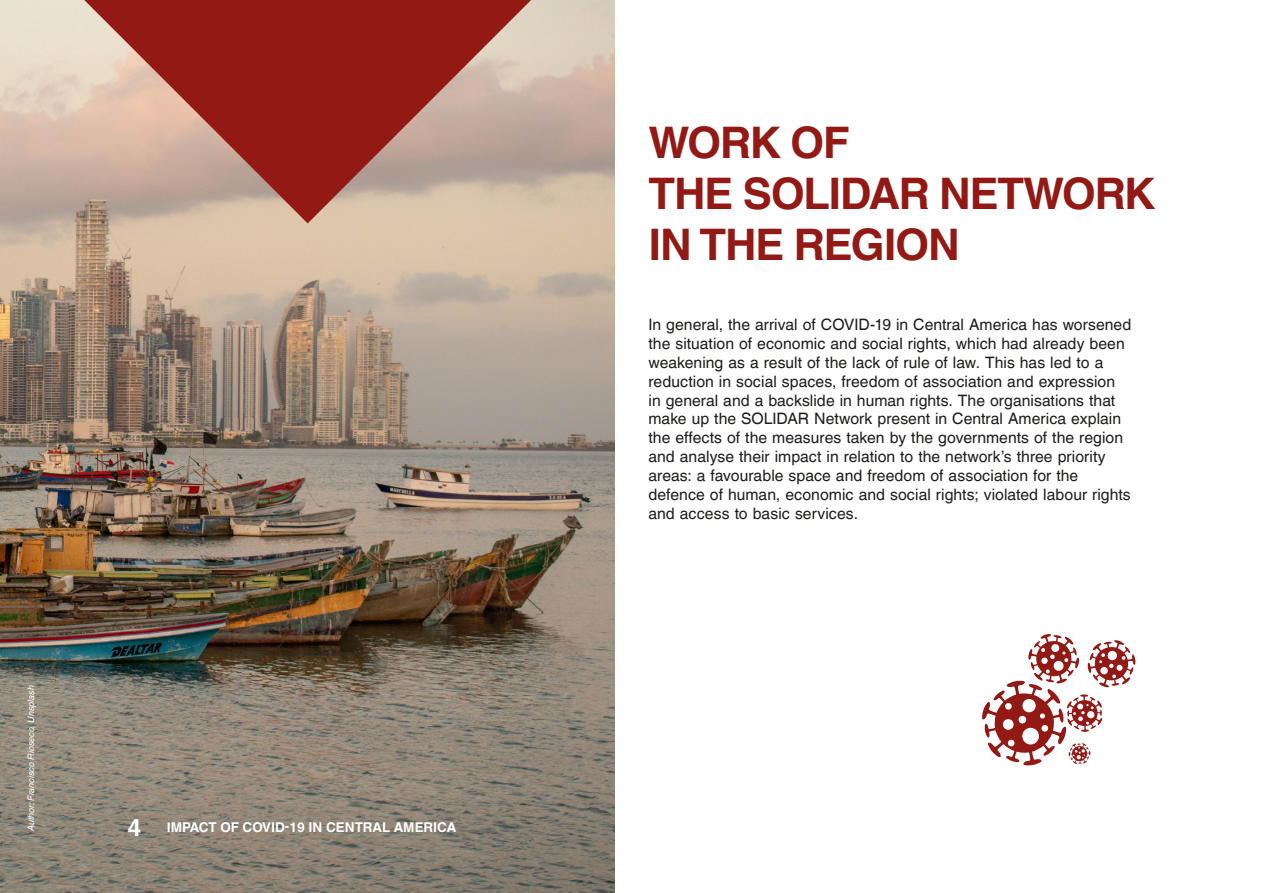
<style>
.page{position:relative;width:1263px;height:893px;background:#fff}
.page>*{position:absolute;margin:0;border:0;box-sizing:border-box;transform-origin:0 0}
.t1{font:700 43.5px/51px "Helvetica World";letter-spacing:-.025em;color:#931914}
.t2{font:15.75px/18.9px "Helvetica World";letter-spacing:.005em;color:#1d1d1b}
.t3{font:700 13.5px "Helvetica World";color:#fff}
.t4{font:italic 9px "Helvetica World";color:#fff}
.s1{font-size:24px}
</style>
<div class="page">
<img style="left:0;top:0;width:614px;height:893px">
<svg style="left:84px;top:0;width:447px;height:223px;background:#b0675d"></svg>
<svg style="left:982px;top:634px;width:153px;height:131px"></svg>
<p class="t4" style="left:26px;top:831px;width:147px;rotate:-90deg">Author: Francisco Rioseco, Unsplash</p>
<p class="t3" style="left:128px;top:819px;width:330px"><span class="s1">4</span> IMPACT OF COVID-19 IN CENTRAL AMERICA</p>
<h1 class="t1" style="left:648px;top:118px;width:509px">WORK OF<br>THE SOLIDAR NETWORK<br>IN THE REGION</h1>
<p class="t2" style="left:648px;top:315px;width:484px">In general, the arrival of COVID-19 in Central America has worsened the situation of economic and social rights, which had already been weakening as a result of the lack of rule of law. This has led to a reduction in social spaces, freedom of association and expression<br>in general and a backslide in human rights. The organisations that make up the SOLIDAR Network present in Central America explain the effects of the measures taken by the governments of the region and analyse their impact in relation to the network’s three priority areas: a favourable space and freedom of association for the defence of human, economic and social rights; violated labour rights and access to basic services.</p>
</div>
